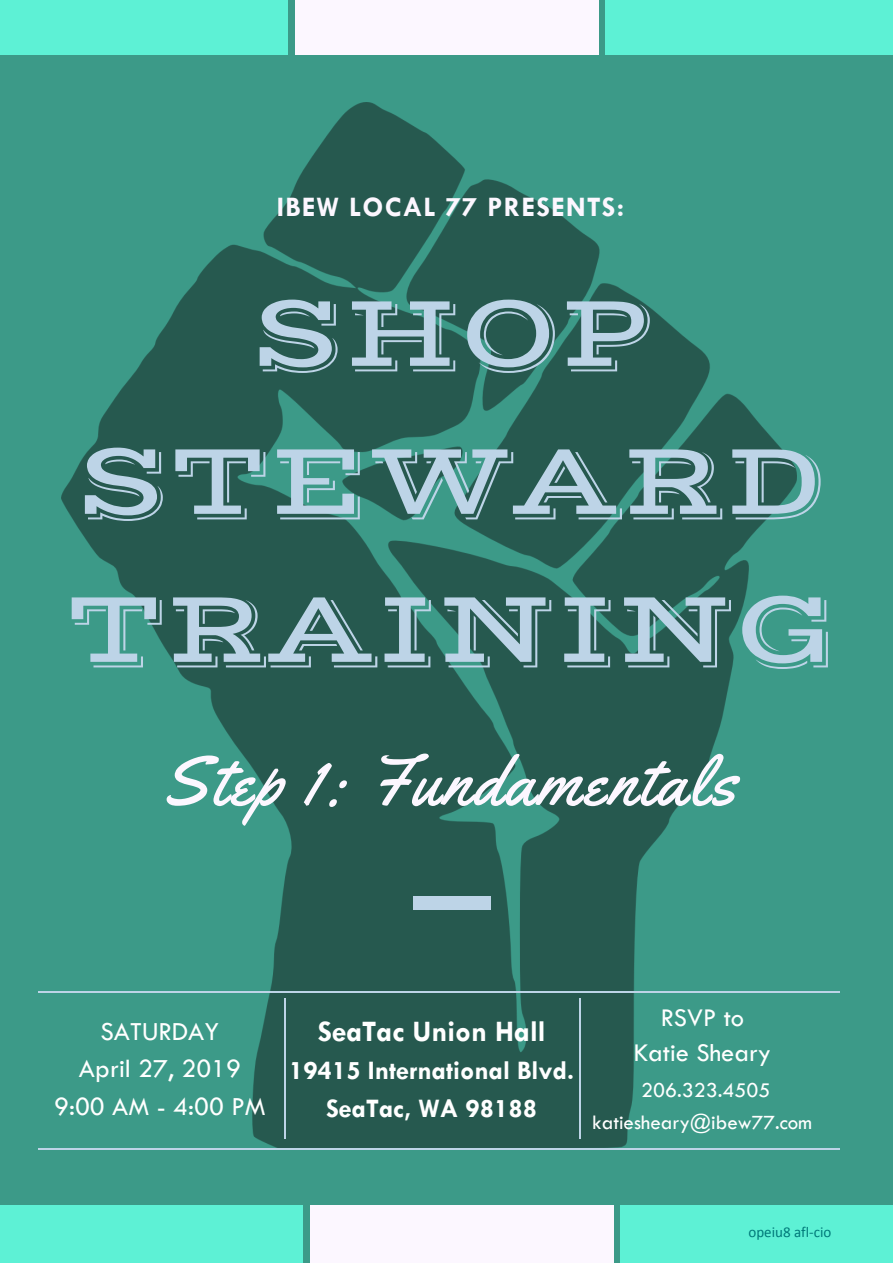
<style>
.page{position:relative;width:893px;height:1263px;background:#3c9a88}
.page>*{position:absolute;margin:0;border:0;box-sizing:border-box;transform-origin:0 0}
.t1{font:105.9px/148px "Vast Shadow";color:#bdd4e7;text-align:center}
.t2{font:69.53px "Yellowtail";letter-spacing:.05em;color:#fcf7ff}
.t3{font:700 30px "Tw Cen";color:#fff}
.t4{font:700 28.5px "Tw Cen";letter-spacing:.045em;color:#fcf7ff}
.t5{font:700 27px/37.3px "Tw Cen";color:#fff;text-align:center}
.t6{font:27px/37.3px "Tw Cen";color:#fff;text-align:center}
.t7{font:26.47px/35px "Tw Cen";color:#fff;text-align:center}
.t8{font:21.75px "Tw Cen";color:#fff}
.t9{font:21px "Tw Cen";color:#fff}
.t10{font:15px "Calibri";color:#007979}
</style>
<div class="page">
<div style="left:0;top:0;width:288px;height:54px;background:#5df1d5"></div>
<div style="left:295px;top:0;width:303px;height:54px;background:#fcf7ff"></div>
<div style="left:606px;top:0;width:287px;height:54px;background:#5df1d5"></div>
<img style="left:61px;top:103px;width:735px;height:1045px">
<hr style="left:38px;top:991px;width:802px;height:2px;background:#bdd4e7">
<hr style="left:38px;top:1148px;width:802px;height:2px;background:#bdd4e7">
<hr style="left:284px;top:998px;width:2px;height:141px;background:#bdd4e7">
<hr style="left:579px;top:998px;width:2px;height:141px;background:#bdd4e7">
<div style="left:414px;top:896px;width:77px;height:13px;background:#bdd4e7"></div>
<div style="left:0;top:1205px;width:303px;height:58px;background:#5df1d5"></div>
<div style="left:310px;top:1205px;width:303px;height:58px;background:#fcf7ff"></div>
<div style="left:621px;top:1205px;width:272px;height:58px;background:#5df1d5"></div>
<p class="t4" style="left:277px;top:190px;width:349px">IBEW LOCAL 77 PRESENTS:</p>
<h1 class="t1" style="left:66px;top:261px;width:772px">SHOP<br>STEWARD<br>TRAINING</h1>
<h2 class="t2" style="left:162px;top:737px;width:576px">Step 1: Fundamentals</h2>
<p class="t6" style="left:54px;top:1013px;width:213px">SATURDAY<br>April 27, 2019<br>9:00 AM - 4:00 PM</p>
<p class="t3" style="left:318px;top:1013px;width:229px">SeaTac Union Hall</p>
<p class="t5" style="left:289px;top:1051px;width:287px">19415 International Blvd.<br>SeaTac, WA 98188</p>
<p class="t7" style="left:634px;top:1000px;width:139px">RSVP to<br>Katie Sheary</p>
<p class="t8" style="left:641px;top:1077px;width:131px">206.323.4505</p>
<p class="t9" style="left:593px;top:1110px;width:221px">katiesheary@ibew77.com</p>
<p class="t10" style="left:748px;top:1221px;width:85px">opeiu8 afl-cio</p>
</div>
